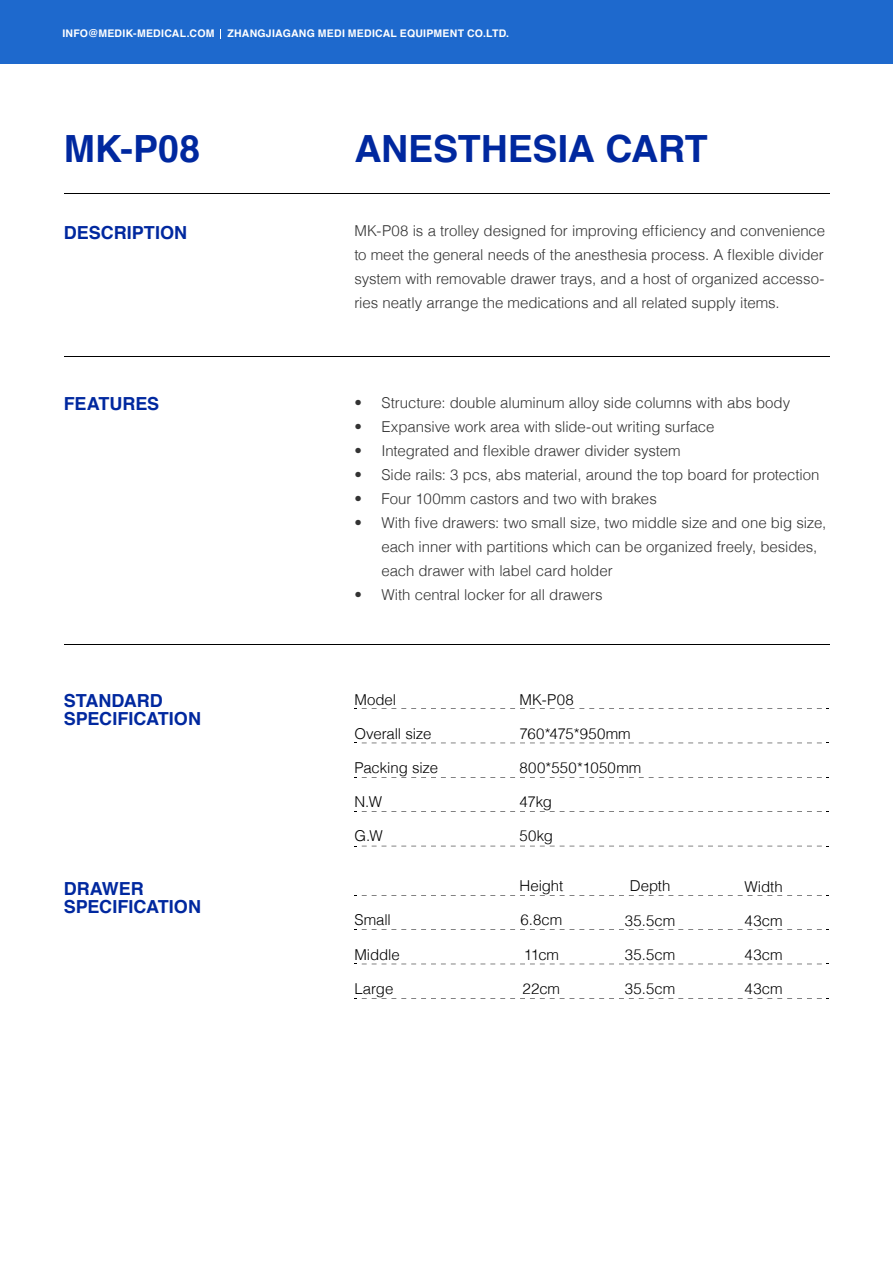
<style>
.page{position:relative;width:893px;height:1263px;background:#fff}
.page>*{position:absolute;margin:0;border:0;box-sizing:border-box;transform-origin:0 0}
.t1{font:700 37.5px "Helvetica";letter-spacing:-.005em;color:#00289f}
.t2{font:700 18px/18px "Helvetica";color:#00289f}
.t3{font:300 15px/24px "Helvetica";letter-spacing:-.005em;color:#333}
.t4{font:300 15px "Helvetica";letter-spacing:-.005em;color:#000}
.t5{font:300 15px "Helvetica";letter-spacing:.02em;color:#000}
.t6{font:700 10.5px "Helvetica";letter-spacing:.025em;color:#fff}
</style>
<div class="page">
<div style="left:0;top:0;width:893px;height:64px;background:#1e69cd"></div>
<hr style="left:64px;top:193px;width:765px;height:1px;background:#000">
<hr style="left:64px;top:645px;width:765px;height:1px;background:#000">
<hr style="left:64px;top:356px;width:765px;height:1px;background:#000">
<svg style="left:354px;top:708px;width:475px;height:1px"></svg>
<svg style="left:354px;top:777px;width:475px;height:1px"></svg>
<svg style="left:354px;top:811px;width:475px;height:1px"></svg>
<svg style="left:354px;top:846px;width:475px;height:1px"></svg>
<svg style="left:361px;top:743px;width:461px;height:1px"></svg>
<svg style="left:354px;top:895px;width:475px;height:1px"></svg>
<svg style="left:361px;top:964px;width:461px;height:1px"></svg>
<svg style="left:354px;top:998px;width:475px;height:1px"></svg>
<svg style="left:354px;top:929px;width:475px;height:1px"></svg>
<p class="t6" style="left:62px;top:25px;width:448px">INFO@MEDIK-MEDICAL.COM ZHANGJIAGANG MEDI MEDICAL EQUIPMENT CO.LTD.</p>
<h1 class="t1" style="left:64px;top:118px;width:138px">MK-P08</h1>
<h1 class="t1" style="left:354px;top:118px;width:355px">ANESTHESIA CART</h1>
<p class="t2" style="left:64px;top:224px;width:125px">DESCRIPTION</p>
<p class="t3" style="left:354px;top:218px;width:472px;text-align:justify">MK-P08 is a trolley designed for improving efficiency and convenience to meet the general needs of the anesthesia process. A flexible divider system with removable drawer trays, and a host of organized accesso&shy;ries neatly arrange the medications and all related supply items.</p>
<p class="t2" style="left:64px;top:395px;width:97px">FEATURES</p>
<p class="t3" style="left:354px;top:390px;width:437px">• Structure: double aluminum alloy side columns with abs body</p>
<p class="t3" style="left:354px;top:414px;width:362px">• Expansive work area with slide-out writing surface</p>
<p class="t3" style="left:354px;top:438px;width:328px">• Integrated and flexible drawer divider system</p>
<p class="t3" style="left:354px;top:462px;width:467px">• Side rails: 3 pcs, abs material, around the top board for protection</p>
<p class="t3" style="left:354px;top:486px;width:304px">• Four 100mm castors and two with brakes</p>
<p class="t3" style="left:381px;top:510px;width:446px;text-indent:-27px">• With five drawers: two small size, two middle size and one big size, each inner with partitions which can be organized freely, besides, each drawer with label card holder</p>
<p class="t3" style="left:354px;top:582px;width:250px">• With central locker for all drawers</p>
<p class="t2" style="left:64px;top:692px;width:139px">STANDARD<br>SPECIFICATION</p>
<p class="t4" style="left:354px;top:687px;width:43px">Model</p>
<p class="t4" style="left:354px;top:721px;width:79px">Overall size</p>
<p class="t4" style="left:354px;top:755px;width:85px">Packing size</p>
<p class="t4" style="left:354px;top:789px;width:29px">N.W</p>
<p class="t4" style="left:354px;top:823px;width:30px">G.W</p>
<p class="t4" style="left:519px;top:687px;width:56px">MK-P08</p>
<p class="t4" style="left:519px;top:721px;width:113px">760*475*950mm</p>
<p class="t5" style="left:519px;top:755px;width:123px">800*550*1050mm</p>
<p class="t4" style="left:519px;top:789px;width:34px">47kg</p>
<p class="t4" style="left:519px;top:823px;width:35px">50kg</p>
<p class="t2" style="left:64px;top:879px;width:139px">DRAWER<br>SPECIFICATION</p>
<p class="t4" style="left:354px;top:908px;width:38px">Small</p>
<p class="t4" style="left:354px;top:942px;width:47px">Middle</p>
<p class="t4" style="left:354px;top:976px;width:41px">Large</p>
<p class="t4" style="left:519px;top:874px;width:45px">Height</p>
<p class="t4" style="left:520px;top:908px;width:43px">6.8cm</p>
<p class="t4" style="left:524px;top:942px;width:37px">11cm</p>
<p class="t4" style="left:523px;top:976px;width:39px">22cm</p>
<p class="t4" style="left:630px;top:874px;width:42px">Depth</p>
<p class="t4" style="left:625px;top:908px;width:52px">35.5cm</p>
<p class="t4" style="left:625px;top:942px;width:52px">35.5cm</p>
<p class="t4" style="left:625px;top:976px;width:52px">35.5cm</p>
<p class="t4" style="left:744px;top:874px;width:40px">Width</p>
<p class="t4" style="left:745px;top:908px;width:40px">43cm</p>
<p class="t4" style="left:745px;top:942px;width:40px">43cm</p>
<p class="t4" style="left:745px;top:976px;width:40px">43cm</p>
</div>
